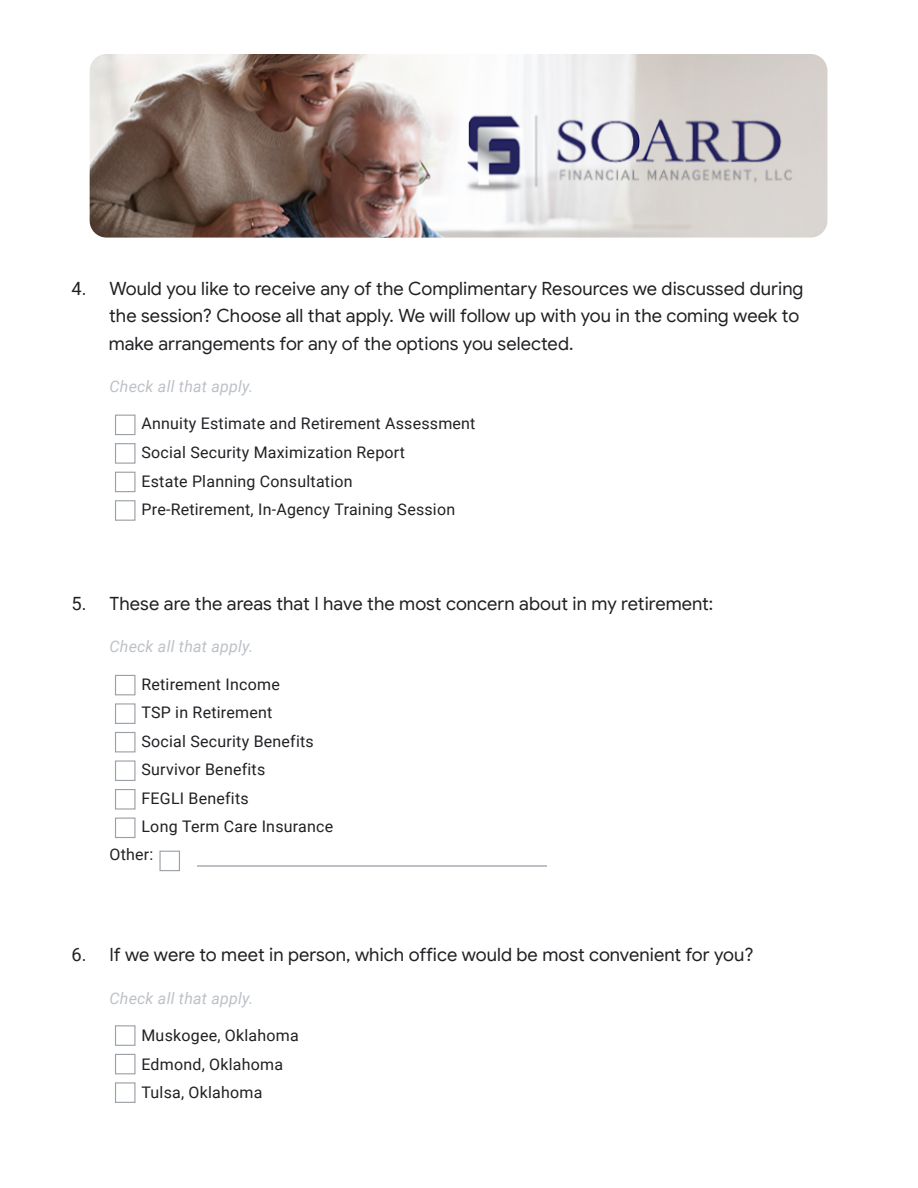
<style>
.page{position:relative;width:918px;height:1188px;background:#fff}
.page>*{position:absolute;margin:0;border:0;box-sizing:border-box;transform-origin:0 0}
.t1{font:18.3px/27.5px "Google Sans";letter-spacing:.005em;color:#202124}
.t2{font:18.3px "Roboto";color:#202124}
.t3{font:16.05px/28.5px "Roboto";letter-spacing:.015em;color:#202124}
.t4{font:italic 16.05px "Roboto";letter-spacing:.015em;color:#bdc1c6}
</style>
<div class="page">
<hr style="left:197px;top:865px;width:349px;height:2px;background:#bdc1c6">
<div style="left:115px;top:415px;width:20px;height:20px;border:1px solid #9aa0a6"></div>
<div style="left:115px;top:443px;width:20px;height:21px;border:1px solid #9aa0a6"></div>
<div style="left:115px;top:472px;width:20px;height:20px;border:1px solid #9aa0a6"></div>
<div style="left:115px;top:500px;width:20px;height:21px;border:1px solid #9aa0a6"></div>
<div style="left:115px;top:675px;width:20px;height:20px;border:1px solid #9aa0a6"></div>
<div style="left:115px;top:703px;width:20px;height:21px;border:1px solid #9aa0a6"></div>
<div style="left:115px;top:732px;width:20px;height:20px;border:1px solid #9aa0a6"></div>
<div style="left:115px;top:760px;width:20px;height:21px;border:1px solid #9aa0a6"></div>
<div style="left:115px;top:789px;width:20px;height:21px;border:1px solid #9aa0a6"></div>
<div style="left:115px;top:818px;width:20px;height:20px;border:1px solid #9aa0a6"></div>
<div style="left:159px;top:851px;width:21px;height:20px;border:1px solid #9aa0a6"></div>
<div style="left:115px;top:1025px;width:20px;height:21px;border:1px solid #9aa0a6"></div>
<div style="left:115px;top:1054px;width:20px;height:20px;border:1px solid #9aa0a6"></div>
<div style="left:115px;top:1082px;width:20px;height:21px;border:1px solid #9aa0a6"></div>
<img style="left:90px;top:54px;width:737px;height:184px">
<p class="t2" style="left:72px;top:275px;width:17px">4.</p>
<p class="t1" style="left:109px;top:275px;width:696px">Would you like to receive any of the Complimentary Resources we discussed during the session? Choose all that apply. We will follow up with you in the coming week to make arrangements for any of the options you selected.</p>
<p class="t4" style="left:109px;top:375px;width:145px">Check all that apply.</p>
<p class="t3" style="left:141px;top:409px;width:336px">Annuity Estimate and Retirement Assessment Social Security Maximization Report<br>Estate Planning Consultation<br>Pre-Retirement, In-Agency Training Session</p>
<p class="t2" style="left:72px;top:590px;width:17px">5.</p>
<p class="t1" style="left:109px;top:590px;width:605px">These are the areas that I have the most concern about in my retirement:</p>
<p class="t4" style="left:109px;top:635px;width:145px">Check all that apply.</p>
<p class="t3" style="left:141px;top:669px;width:193px">Retirement Income<br>TSP in Retirement<br>Social Security Benefits<br>Survivor Benefits<br>FEGLI Benefits<br>Long Term Care Insurance</p>
<p class="t3" style="left:109px;top:839px;width:45px">Other:</p>
<p class="t2" style="left:72px;top:942px;width:17px">6.</p>
<p class="t1" style="left:109px;top:941px;width:646px">If we were to meet in person, which office would be most convenient for you?</p>
<p class="t4" style="left:109px;top:987px;width:145px">Check all that apply.</p>
<p class="t3" style="left:141px;top:1021px;width:159px">Muskogee, Oklahoma<br>Edmond, Oklahoma<br>Tulsa, Oklahoma</p>
</div>
